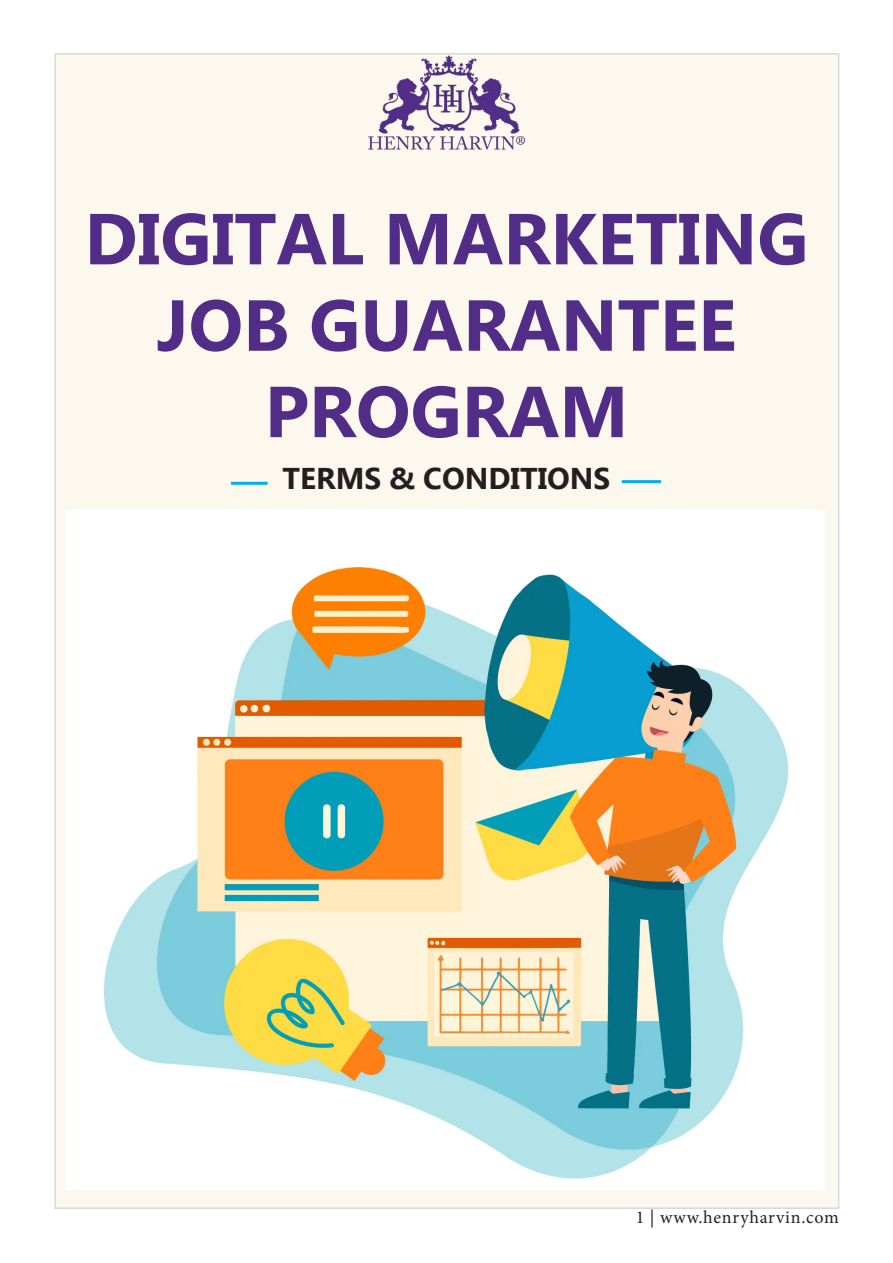
<style>
.page{position:relative;width:893px;height:1263px;background:#fff}
.page>*{position:absolute;margin:0;border:0;box-sizing:border-box;transform-origin:0 0}
.t1{font:700 72px "Ebrima";color:#522d88}
.t2{font:700 30px "Ebrima";color:#231f20}
.t3{font:18px "Minion Pro";letter-spacing:.04em;color:#231f20}
</style>
<div class="page">
<div style="left:55px;top:54px;width:784px;height:1154px;background:#fcf8ee"></div>
<img style="left:362px;top:53px;width:169px;height:97px">
<hr style="left:231px;top:482px;width:37px;height:3px;background:#00aeef">
<hr style="left:622px;top:480px;width:39px;height:3px;background:#00aeef">
<img style="left:67px;top:511px;width:757px;height:678px">
<p class="t1" style="left:84px;top:182px;width:726px">DIGITAL MARKETING</p>
<p class="t1" style="left:157px;top:268px;width:581px">JOB GUARANTEE</p>
<p class="t1" style="left:265px;top:355px;width:365px">PROGRAM</p>
<p class="t2" style="left:283px;top:454px;width:329px">TERMS &amp; CONDITIONS</p>
<p class="t3" style="left:636px;top:1205px;width:205px">1 | www.henryharvin.com</p>
</div>
